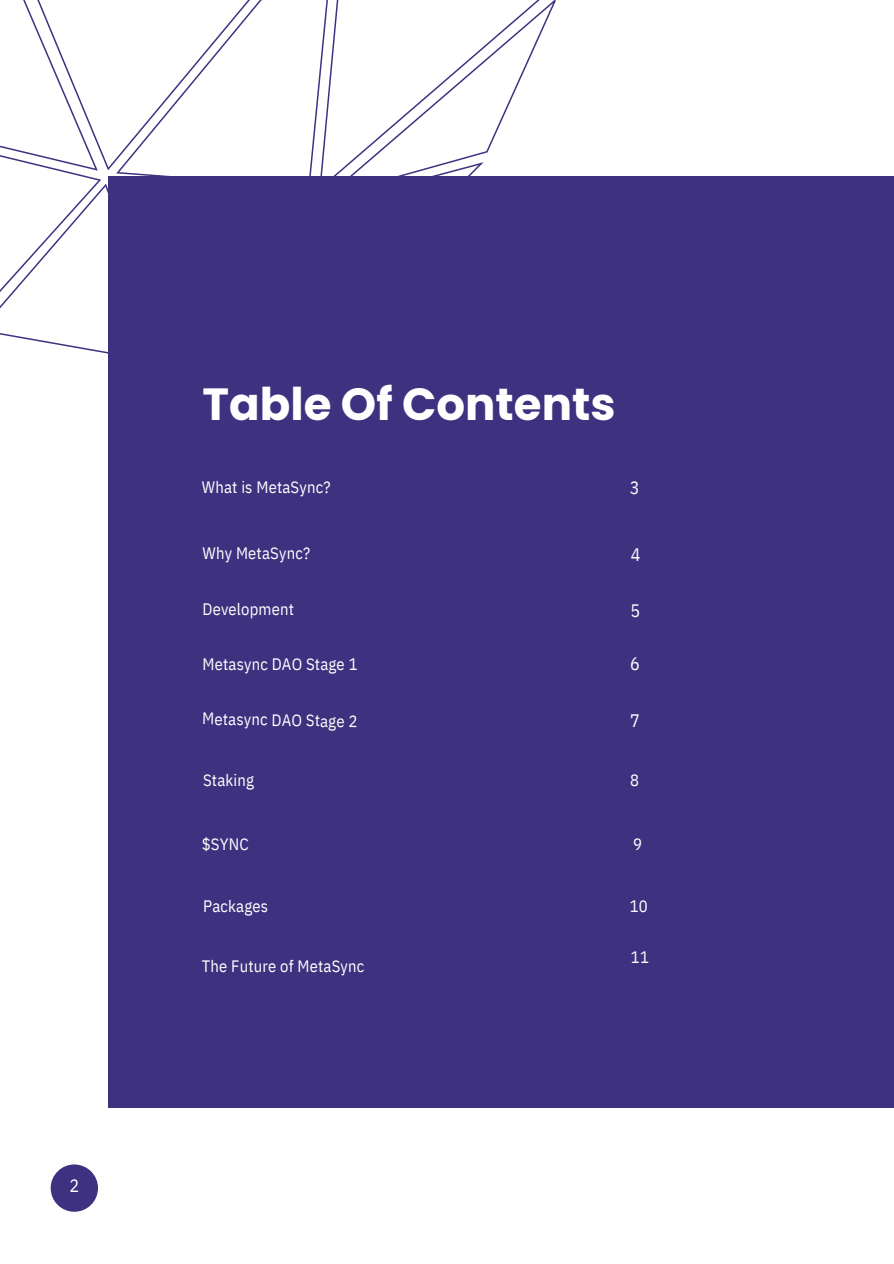
<style>
.page{position:relative;width:894px;height:1264px;background:#fff}
.page>*{position:absolute;margin:0;border:0;box-sizing:border-box;transform-origin:0 0}
.t1{font:700 45px "Poppins";color:#fff}
.t2{font:18px "IBM Plex Sans Cond";color:#fff}
.t3{font:16.5px "IBM Plex Sans Cond";letter-spacing:.01em;color:#fff}
</style>
<div class="page">
<div style="left:51px;top:1164px;width:47px;height:47px;background:#3d3180;border-radius:50%"></div>
<div style="left:108px;top:176px;width:785px;height:931px;background:#3d3180"></div>
<svg style="left:0;top:0;width:555px;height:354px"></svg>
<p class="t2" style="left:69px;top:1173px;width:11px">2</p>
<p class="t1" style="left:202px;top:372px;width:414px">Table Of Contents</p>
<p class="t3" style="left:202px;top:476px;width:130px">What is MetaSync?</p>
<p class="t2" style="left:629px;top:475px;width:11px">3</p>
<p class="t3" style="left:202px;top:542px;width:109px">Why MetaSync?</p>
<p class="t2" style="left:630px;top:543px;width:11px">4</p>
<p class="t3" style="left:202px;top:598px;width:93px">Development</p>
<p class="t2" style="left:630px;top:598px;width:11px">5</p>
<p class="t3" style="left:202px;top:653px;width:156px">Metasync DAO Stage 1</p>
<p class="t3" style="left:202px;top:707px;width:156px;rotate:1deg">Metasync DAO Stage 2</p>
<p class="t2" style="left:630px;top:652px;width:11px">6</p>
<p class="t2" style="left:630px;top:708px;width:11px">7</p>
<p class="t3" style="left:203px;top:769px;width:52px">Staking</p>
<p class="t3" style="left:630px;top:769px;width:10px">8</p>
<p class="t3" style="left:202px;top:832px;width:48px">$SYNC</p>
<p class="t3" style="left:633px;top:833px;width:10px">9</p>
<p class="t3" style="left:203px;top:895px;width:66px">Packages</p>
<p class="t3" style="left:629px;top:895px;width:20px">10</p>
<p class="t3" style="left:202px;top:955px;width:164px">The Future of MetaSync</p>
<p class="t3" style="left:630px;top:945px;width:20px">11</p>
</div>
